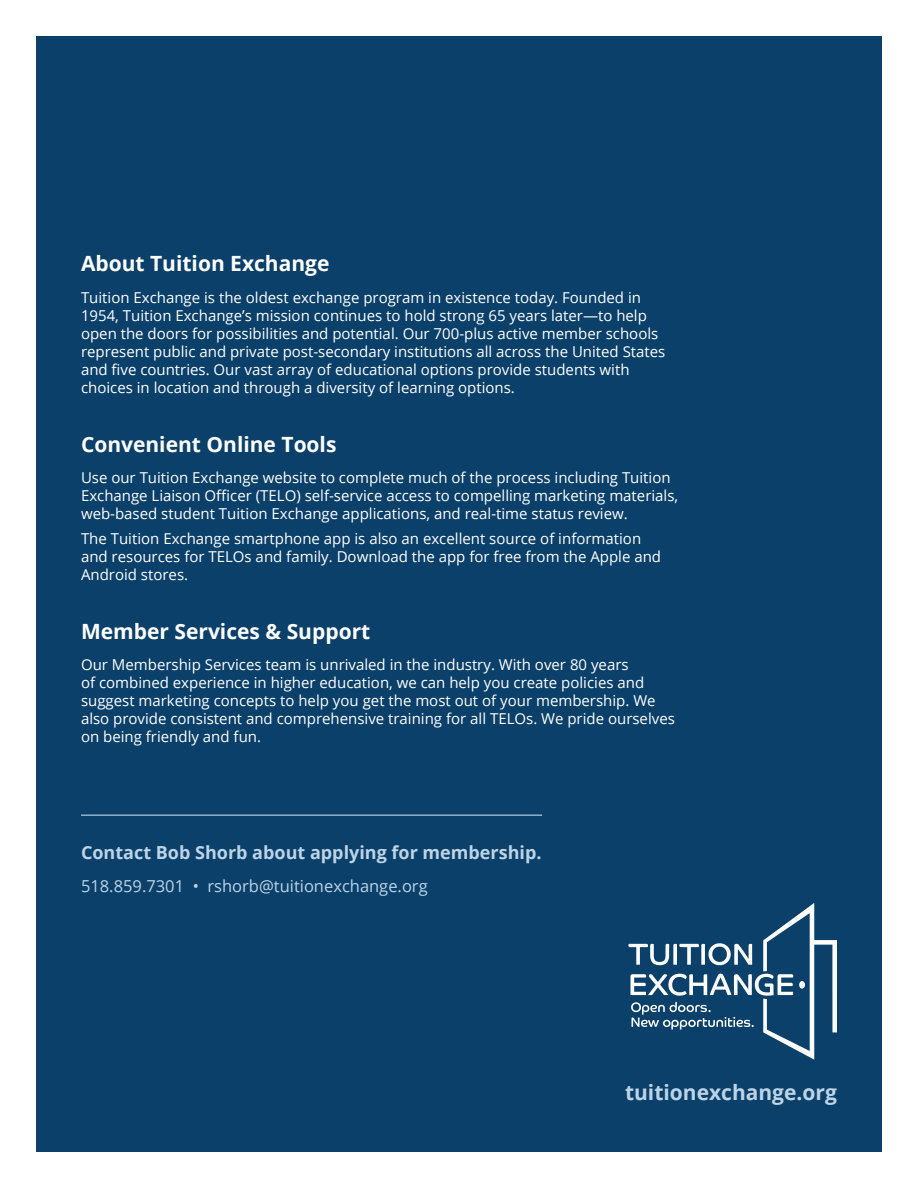
<style>
.page{position:relative;width:918px;height:1188px;background:#0b406a}
.page>*{position:absolute;margin:0;border:0;box-sizing:border-box;transform-origin:0 0}
.t1{font:700 21px "Open Sans";color:#fff}
.t2{font:700 21px "Open Sans";color:#bdd4e7}
.t3{font:700 18px "Open Sans";color:#bdd4e7}
.t4{font:16.5px "Open Sans";color:#bdd4e7}
.t5{font:15px/18px "Open Sans";color:#fff}
</style>
<div class="page">
<hr style="left:81px;top:815px;width:461px;height:1px;background:#bdd4e7">
<svg style="left:628px;top:903px;width:209px;height:157px"></svg>
<div style="left:799px;top:981px;width:6px;height:8px;background:#fff;border-radius:50%"></div>
<div style="left:0;top:0;width:918px;height:1188px;border:36px solid #fff"></div>
<h1 class="t1" style="left:81px;top:249px;width:250px">About Tuition Exchange</h1>
<p class="t5" style="left:81px;top:288px;width:586px">Tuition Exchange is the oldest exchange program in existence today. Founded in 1954, Tuition Exchange’s mission continues to hold strong 65 years later—to help open the doors for possibilities and potential. Our 700-plus active member schools represent public and private post-secondary institutions all across the United States and five countries. Our vast array of educational options provide students with choices in location and through a diversity of learning options.</p>
<h1 class="t1" style="left:81px;top:429px;width:257px">Convenient Online Tools</h1>
<p class="t5" style="left:81px;top:468px;width:599px">Use our Tuition Exchange website to complete much of the process including Tuition<br>Exchange Liaison Officer (TELO) self-service access to compelling marketing materials, web-based student Tuition Exchange applications, and real-time status review.</p>
<p class="t5" style="left:81px;top:529px;width:582px">The Tuition Exchange smartphone app is also an excellent source of information and resources for TELOs and family. Download the app for free from the Apple and<br>Android stores.</p>
<h1 class="t1" style="left:81px;top:616px;width:291px">Member Services &amp; Support</h1>
<p class="t5" style="left:81px;top:655px;width:595px">Our Membership Services team is unrivaled in the industry. With over 80 years<br>of combined experience in higher education, we can help you create policies and suggest marketing concepts to help you get the most out of your membership. We also provide consistent and comprehensive training for all TELOs. We pride ourselves on being friendly and fun.</p>
<p class="t3" style="left:81px;top:840px;width:462px">Contact Bob Shorb about applying for membership.</p>
<p class="t4" style="left:81px;top:875px;width:348px">518.859.7301 • rshorb@tuitionexchange.org</p>
<h1 class="t2" style="left:625px;top:1078px;width:213px">tuitionexchange.org</h1>
</div>
